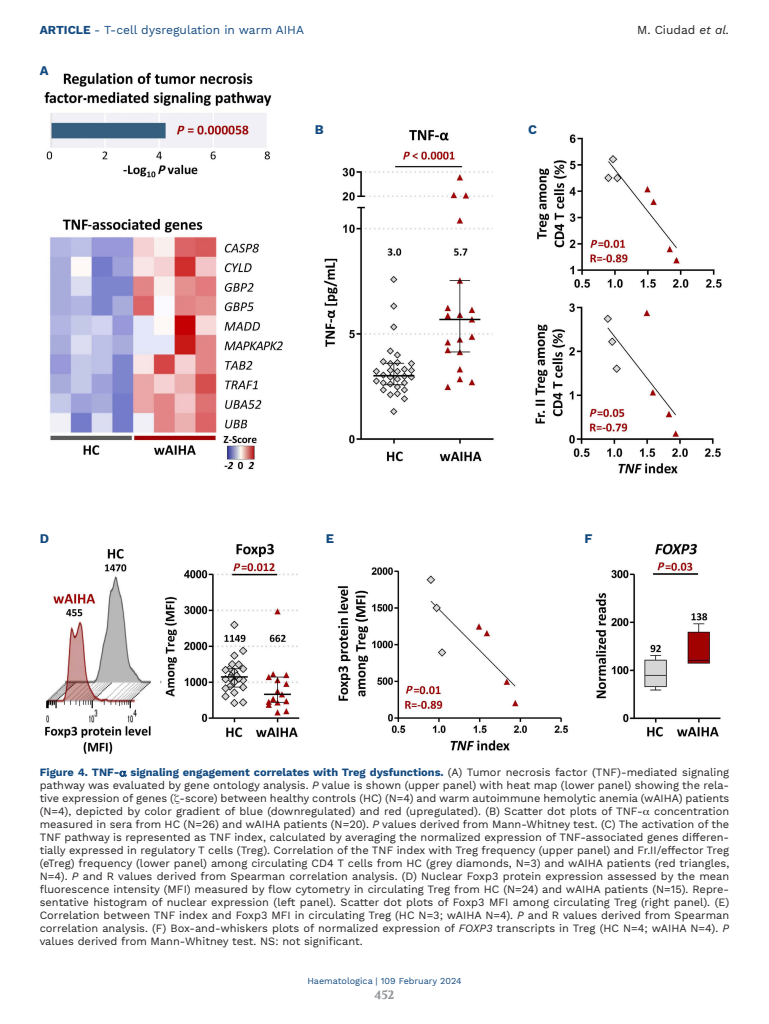
<style>
.page{position:relative;width:769px;height:1024px;background:#fff}
.page>*{position:absolute;margin:0;border:0;box-sizing:border-box;transform-origin:0 0}
.LETTERE_Figure{font:700 13px "Work Sans";color:#134a80}
.t1{font:12px "Work Sans";color:#134a80}
.t2{font:12px "Work Sans";color:#231f20}
.t3{font:700 12px "Volkhov";color:#939598}
.DIDA_Figura{font:11px/13px "Work Sans";color:#231f20;text-align:justify}
.t4{font:9px "Work Sans";color:#134a80}
.s1{font-weight:700}
.s2{font-style:italic}
.s3{font-weight:700;color:#134a80}
</style>
<div class="page">
<img style="left:44px;top:72px;width:678px;height:682px">
<p class="t1" style="left:40px;top:23px;width:265px"><span class="s1">ARTICLE</span> - T-cell dysregulation in warm AIHA</p>
<p class="t2" style="left:637px;top:23px;width:93px">M. Ciudad <span class="s2">et al.</span></p>
<p class="LETTERE_Figure" style="left:40px;top:62px;width:10px">A</p>
<p class="LETTERE_Figure" style="left:315px;top:122px;width:10px">B</p>
<p class="LETTERE_Figure" style="left:528px;top:122px;width:10px">C</p>
<p class="LETTERE_Figure" style="left:40px;top:530px;width:11px">D</p>
<p class="LETTERE_Figure" style="left:326px;top:530px;width:10px">E</p>
<p class="LETTERE_Figure" style="left:584px;top:530px;width:9px">F</p>
<p class="DIDA_Figura" style="left:40px;top:766px;width:690px"><span class="s3">Figure 4. TNF- signaling engagement correlates with Treg dysfunctions.</span> (A) Tumor necrosis factor (TNF)-mediated signaling pathway was evaluated by gene ontology analysis. <span class="s2">P</span> value is shown (upper panel) with heat map (lower panel) showing the rela&shy;tive expression of genes ( -score) between healthy controls (HC) (N=4) and warm autoimmune hemolytic anemia (wAIHA) patients (N=4), depicted by color gradient of blue (downregulated) and red (upregulated). (B) Scatter dot plots of TNF- concentration measured in sera from HC (N=26) and wAIHA patients (N=20). <span class="s2">P</span> values derived from Mann-Whitney test. (C) The activation of the TNF pathway is represented as TNF index, calculated by averaging the normalized expression of TNF-associated genes differen&shy;tially expressed in regulatory T cells (Treg). Correlation of the TNF index with Treg frequency (upper panel) and Fr.II/effector Treg (eTreg) frequency (lower panel) among circulating CD4 T cells from HC (grey diamonds, N=3) and wAIHA patients (red triangles, N=4). <span class="s2">P</span> and R values derived from Spearman correlation analysis. (D) Nuclear Foxp3 protein expression assessed by the mean fluorescence intensity (MFI) measured by flow cytometry in circulating Treg from HC (N=24) and wAIHA patients (N=15). Repre&shy;sentative histogram of nuclear expression (left panel). Scatter dot plots of Foxp3 MFI among circulating Treg (right panel). (E)<br>Correlation between TNF index and Foxp3 MFI in circulating Treg (HC N=3; wAIHA N=4). <span class="s2">P</span> and R values derived from Spearman correlation analysis. (F) Box-and-whiskers plots of normalized expression of <span class="s2">FOXP3</span> transcripts in Treg (HC N=4; wAIHA N=4). <span class="s2">P </span>values derived from Mann-Whitney test. NS: not significant.</p>
<p class="t4" style="left:307px;top:975px;width:156px">Haematologica | 109 February 2024</p>
<p class="t3" style="left:374px;top:987px;width:21px">452</p>
</div>
